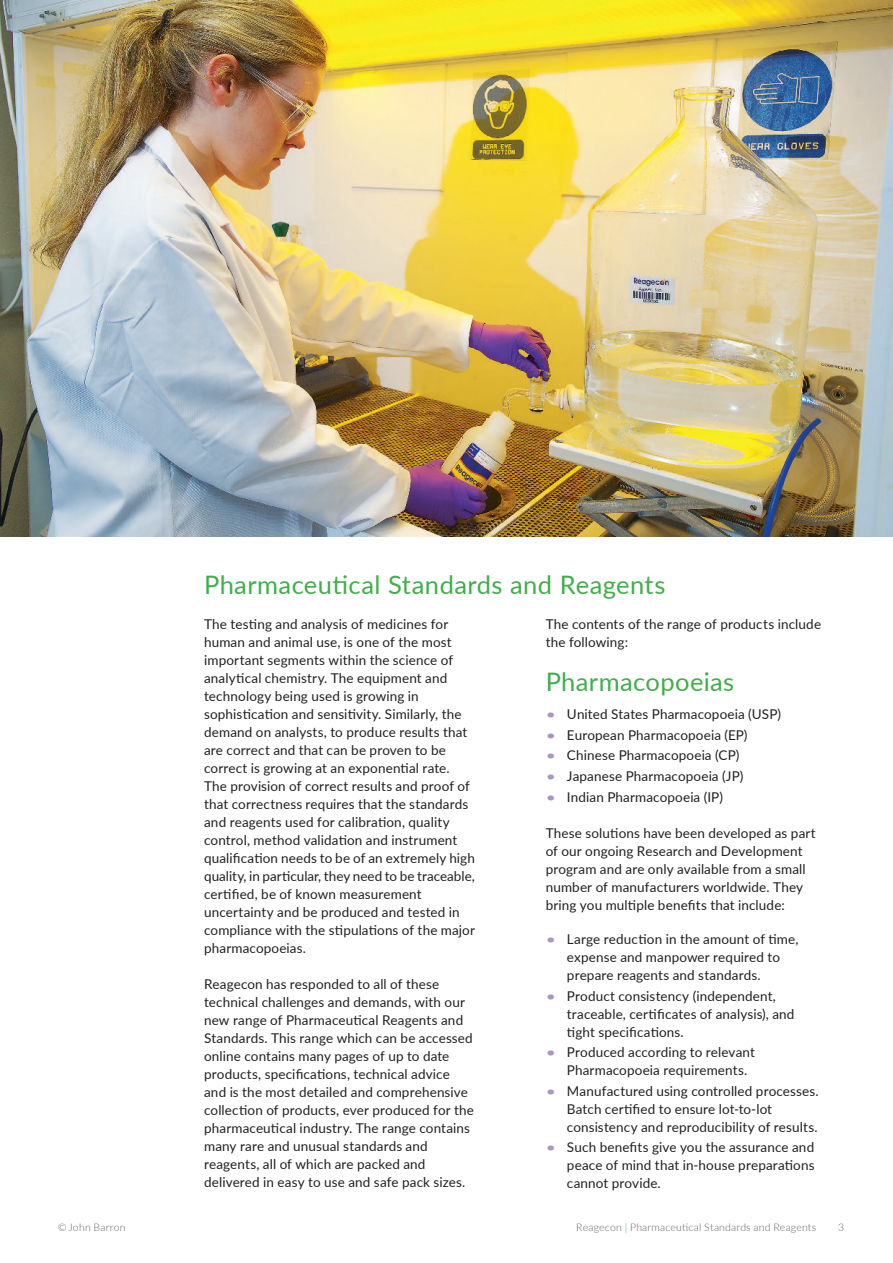
<style>
.page{position:relative;width:893px;height:1263px;background:#fff}
.page>*{position:absolute;margin:0;border:0;box-sizing:border-box;transform-origin:0 0}
.Reag_Body_Last_Line{font:25.5px "Lato";letter-spacing:.015em;color:#40ae49}
.Reag_Body_Last_Line-2{font:13.5px/18px "Lato";letter-spacing:.01em;color:#231f20}
.t1{font:300 10.5px "Lato";letter-spacing:.02em;color:#636366}
.s1{color:#ab95c4}
.s2{color:#40ae49}
</style>
<div class="page">
<img style="left:0;top:0;width:893px;height:536px">
<p class="Reag_Body_Last_Line" style="left:204px;top:566px;width:463px">Pharmaceutical Standards and Reagents</p>
<p class="Reag_Body_Last_Line-2" style="left:204px;top:615px;width:272px">The testing and analysis of medicines for human and animal use, is one of the most important segments within the science of analytical chemistry. The equipment and technology being used is growing in sophistication and sensitivity. Similarly, the demand on analysts, to produce results that are correct and that can be proven to be correct is growing at an exponential rate.<br>The provision of correct results and proof of that correctness requires that the standards and reagents used for calibration, quality control, method validation and instrument qualification needs to be of an extremely high quality, in particular, they need to be traceable, certified, be of known measurement uncertainty and be produced and tested in compliance with the stipulations of the major pharmacopoeias.</p>
<p class="Reag_Body_Last_Line-2" style="left:204px;top:975px;width:271px">Reagecon has responded to all of these technical challenges and demands, with our new range of Pharmaceutical Reagents and Standards. This range which can be accessed online contains many pages of up to date products, specifications, technical advice and is the most detailed and comprehensive collection of products, ever produced for the pharmaceutical industry. The range contains many rare and unusual standards and reagents, all of which are packed and delivered in easy to use and safe pack sizes.</p>
<p class="Reag_Body_Last_Line-2" style="left:546px;top:615px;width:277px">The contents of the range of products include the following:</p>
<p class="Reag_Body_Last_Line" style="left:546px;top:663px;width:190px">Pharmacopoeias</p>
<p class="Reag_Body_Last_Line-2" style="left:546px;top:705px;width:237px"><span class="s1">•</span> United States Pharmacopoeia (USP)</p>
<p class="Reag_Body_Last_Line-2" style="left:546px;top:725px;width:203px"><span class="s1">•</span> European Pharmacopoeia (EP)</p>
<p class="Reag_Body_Last_Line-2" style="left:546px;top:746px;width:195px"><span class="s1">•</span> Chinese Pharmacopoeia (CP)</p>
<p class="Reag_Body_Last_Line-2" style="left:546px;top:766px;width:199px"><span class="s1">•</span> Japanese Pharmacopoeia (JP)</p>
<p class="Reag_Body_Last_Line-2" style="left:546px;top:787px;width:179px"><span class="s1">•</span> Indian Pharmacopoeia (IP)</p>
<p class="Reag_Body_Last_Line-2" style="left:546px;top:823px;width:272px">These solutions have been developed as part of our ongoing Research and Development program and are only available from a small number of manufacturers worldwide. They bring you multiple benefits that include:</p>
<p class="Reag_Body_Last_Line-2" style="left:567px;top:930px;width:233px;text-indent:-21px"><span class="s1">•</span> Large reduction in the amount of time, expense and manpower required to prepare reagents and standards.</p>
<p class="Reag_Body_Last_Line-2" style="left:567px;top:986px;width:229px;text-indent:-21px"><span class="s1">•</span> Product consistency (independent, traceable, certificates of analysis), and tight specifications.</p>
<p class="Reag_Body_Last_Line-2" style="left:567px;top:1043px;width:189px;text-indent:-21px"><span class="s1">•</span> Produced according to relevant<br>Pharmacopoeia requirements.</p>
<p class="Reag_Body_Last_Line-2" style="left:567px;top:1081px;width:253px;text-indent:-21px"><span class="s1">•</span> Manufactured using controlled processes.<br>Batch certified to ensure lot-to-lot consistency and reproducibility of results.</p>
<p class="Reag_Body_Last_Line-2" style="left:567px;top:1138px;width:249px;text-align:justify;text-indent:-21px"><span class="s1">•</span> Such benefits give you the assurance and peace of mind that in-house preparations cannot provide.</p>
<p class="t1" style="left:58px;top:1219px;width:69px">© John Barron</p>
<p class="t1" style="left:576px;top:1219px;width:242px">Reagecon <span class="s2">|</span> Pharmaceutical Standards and Reagents</p>
<p class="t1" style="left:838px;top:1219px;width:8px">3</p>
</div>
